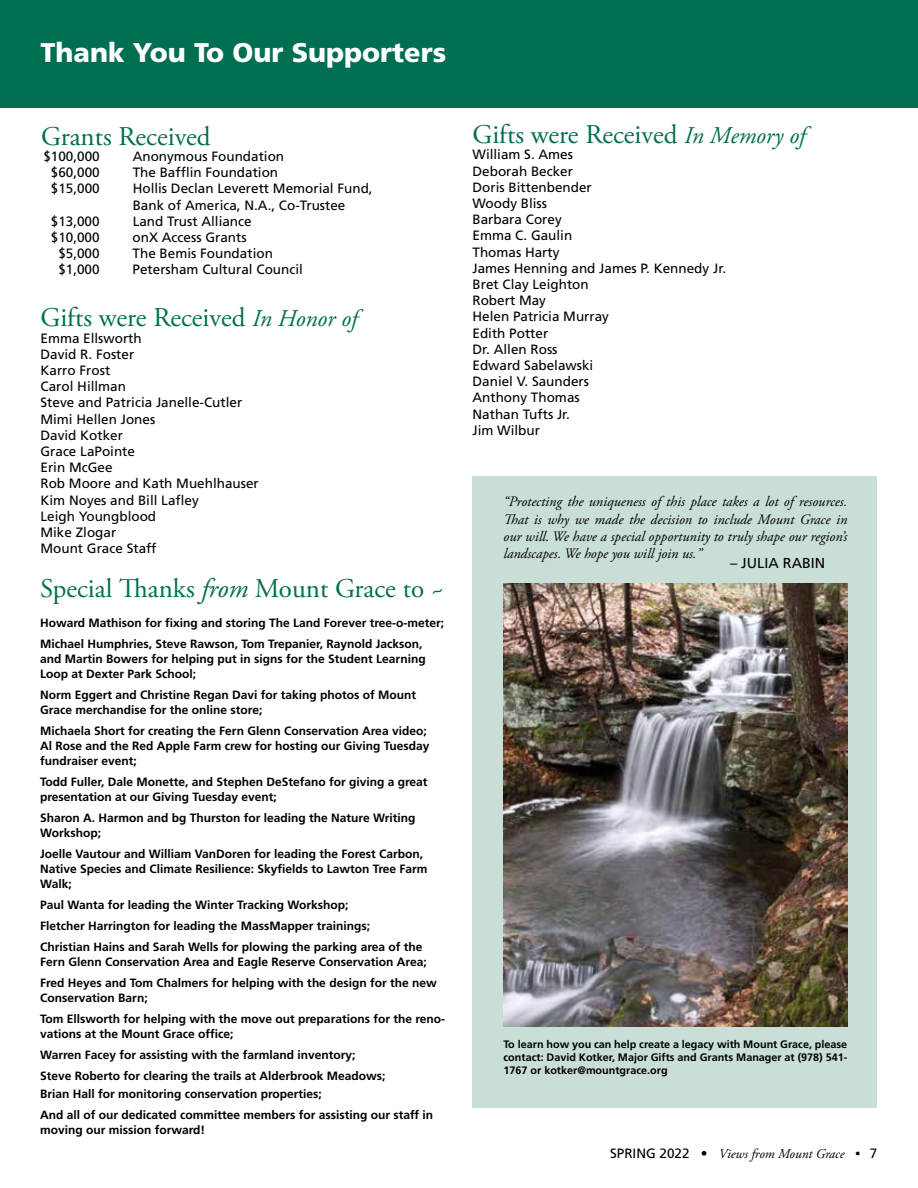
<style>
.page{position:relative;width:918px;height:1188px;background:#fff}
.page>*{position:absolute;margin:0;border:0;box-sizing:border-box;transform-origin:0 0}
.t1{font:27px "Adobe Garamond Pro";color:#006f51}
.t2{font:900 27px "Frutiger";color:#fff}
.t3{font:italic 14.4px/17.2px "Adobe Garamond Pro";color:#000;text-align:justify}
.t4{font:14.4px "Frutiger";color:#000}
.t5{font:13.5px/16.2px "Frutiger";color:#000}
.t6{font:italic 13.5px "Adobe Garamond Pro";color:#000}
.t7{font:700 12px/21px "Frutiger";color:#000}
.t8{font:700 10.8px/12.9px "Frutiger";color:#000;text-align:justify}
.s1{font-style:italic;font-size:24px}
.s2{font-style:italic}
.s3{font-family:"Frutiger";font-style:normal}
</style>
<div class="page">
<div style="left:0;top:0;width:918px;height:107px;background:#006f51"></div>
<div style="left:472px;top:476px;width:406px;height:631px;background:#c9ded7"></div>
<img style="left:504px;top:584px;width:343px;height:442px">
<h1 class="t2" style="left:40px;top:37px;width:407px">Thank You To Our Supporters</h1>
<h1 class="t1" style="left:41px;top:120px;width:171px">Grants Received</h1>
<p class="t5" style="left:43px;top:148px;width:58px">$100,000</p>
<p class="t5" style="left:133px;top:148px;width:153px">Anonymous Foundation</p>
<p class="t5" style="left:51px;top:164px;width:50px">$60,000</p>
<p class="t5" style="left:133px;top:164px;width:147px">The Bafflin Foundation</p>
<p class="t5" style="left:51px;top:180px;width:50px">$15,000</p>
<p class="t5" style="left:133px;top:180px;width:242px">Hollis Declan Leverett Memorial Fund,<br>Bank of America, N.A., Co-Trustee</p>
<p class="t5" style="left:51px;top:213px;width:50px">$13,000</p>
<p class="t5" style="left:133px;top:213px;width:121px">Land Trust Alliance</p>
<p class="t5" style="left:51px;top:229px;width:50px">$10,000</p>
<p class="t5" style="left:133px;top:229px;width:116px">onX Access Grants</p>
<p class="t5" style="left:58px;top:245px;width:43px">$5,000</p>
<p class="t5" style="left:133px;top:245px;width:142px">The Bemis Foundation</p>
<p class="t5" style="left:58px;top:261px;width:43px">$1,000</p>
<p class="t5" style="left:133px;top:261px;width:172px">Petersham Cultural Council</p>
<h1 class="t1" style="left:40px;top:302px;width:318px">Gifts were Received <span class="s1">In Honor of</span></h1>
<p class="t5" style="left:40px;top:330px;width:220px">Emma Ellsworth<br>David R. Foster<br>Karro Frost<br>Carol Hillman<br>Steve and Patricia Janelle-Cutler<br>Mimi Hellen Jones<br>David Kotker<br>Grace LaPointe<br>Erin McGee<br>Rob Moore and Kath Muehlhauser<br>Kim Noyes and Bill Lafley<br>Leigh Youngblood<br>Mike Zlogar<br>Mount Grace Staff</p>
<h1 class="t1" style="left:40px;top:572px;width:406px">Special Thanks <span class="s2">from</span> Mount Grace to ~</h1>
<p class="t7" style="left:40px;top:612px;width:406px">Howard Mathison for fixing and storing The Land Forever tree-o-meter;<br>Michael Humphries, Steve Rawson, Tom Trepanier, Raynold Jackson,</p>
<p class="t7" style="left:40px;top:651px;width:387px;line-height:15px">and Martin Bowers for helping put in signs for the Student Learning<br>Loop at Dexter Park School;</p>
<p class="t7" style="left:40px;top:687px;width:378px;line-height:15px">Norm Eggert and Christine Regan Davi for taking photos of Mount<br>Grace merchandise for the online store;</p>
<p class="t7" style="left:40px;top:723px;width:391px;line-height:15px">Michaela Short for creating the Fern Glenn Conservation Area video;<br>Al Rose and the Red Apple Farm crew for hosting our Giving Tuesday fundraiser event;</p>
<p class="t7" style="left:40px;top:774px;width:389px;line-height:15px">Todd Fuller, Dale Monette, and Stephen DeStefano for giving a great presentation at our Giving Tuesday event;</p>
<p class="t7" style="left:40px;top:810px;width:377px;line-height:15px">Sharon A. Harmon and bg Thurston for leading the Nature Writing<br>Workshop;</p>
<p class="t7" style="left:40px;top:846px;width:389px;line-height:15px">Joelle Vautour and William VanDoren for leading the Forest Carbon,<br>Native Species and Climate Resilience: Skyfields to Lawton Tree Farm<br>Walk;</p>
<p class="t7" style="left:40px;top:894px;width:384px">Paul Wanta for leading the Winter Tracking Workshop;<br>Fletcher Harrington for leading the MassMapper trainings;<br>Christian Hains and Sarah Wells for plowing the parking area of the</p>
<p class="t7" style="left:40px;top:951px;width:398px">Fern Glenn Conservation Area and Eagle Reserve Conservation Area;<br>Fred Heyes and Tom Chalmers for helping with the design for the new</p>
<p class="t7" style="left:40px;top:987px;width:406px">Conservation Barn;<br>Tom Ellsworth for helping with the move out preparations for the reno-</p>
<p class="t7" style="left:40px;top:1023px;width:347px">vations at the Mount Grace office;<br>Warren Facey for assisting with the farmland inventory;<br>Steve Roberto for clearing the trails at Alderbrook Meadows;</p>
<p class="t7" style="left:40px;top:1083px;width:395px">Brian Hall for monitoring conservation properties;<br>And all of our dedicated committee members for assisting our staff in</p>
<p class="t7" style="left:40px;top:1119px;width:167px">moving our mission forward!</p>
<h1 class="t1" style="left:472px;top:119px;width:334px">Gifts were Received <span class="s1">In Memory of</span></h1>
<p class="t5" style="left:472px;top:147px;width:255px">William S. Ames<br>Deborah Becker<br>Doris Bittenbender<br>Woody Bliss<br>Barbara Corey<br>Emma C. Gaulin<br>Thomas Harty<br>James Henning and James P. Kennedy Jr.<br>Bret Clay Leighton<br>Robert May<br>Helen Patricia Murray<br>Edith Potter<br>Dr. Allen Ross<br>Edward Sabelawski<br>Daniel V. Saunders<br>Anthony Thomas<br>Nathan Tufts Jr.<br>Jim Wilbur</p>
<p class="t3" style="left:504px;top:494px;width:345px">“Protecting the uniqueness of this place takes a lot of resources.<br>That is why we made the decision to include Mount Grace in our will. We have a special opportunity to truly shape our region’s landscapes. We hope you will join us.”</p>
<p class="t4" style="left:730px;top:554px;width:97px">– JULIA RABIN</p>
<p class="t8" style="left:504px;top:1038px;width:345px">To learn how you can help create a legacy with Mount Grace, please contact: David Kotker, Major Gifts and Grants Manager at (978) 541- 1767 or kotker@mountgrace.org</p>
<p class="t6" style="left:610px;top:1146px;width:269px"><span class="s3">SPRING 2022 •</span> Views from Mount Grace • <span class="s3">7</span></p>
</div>
